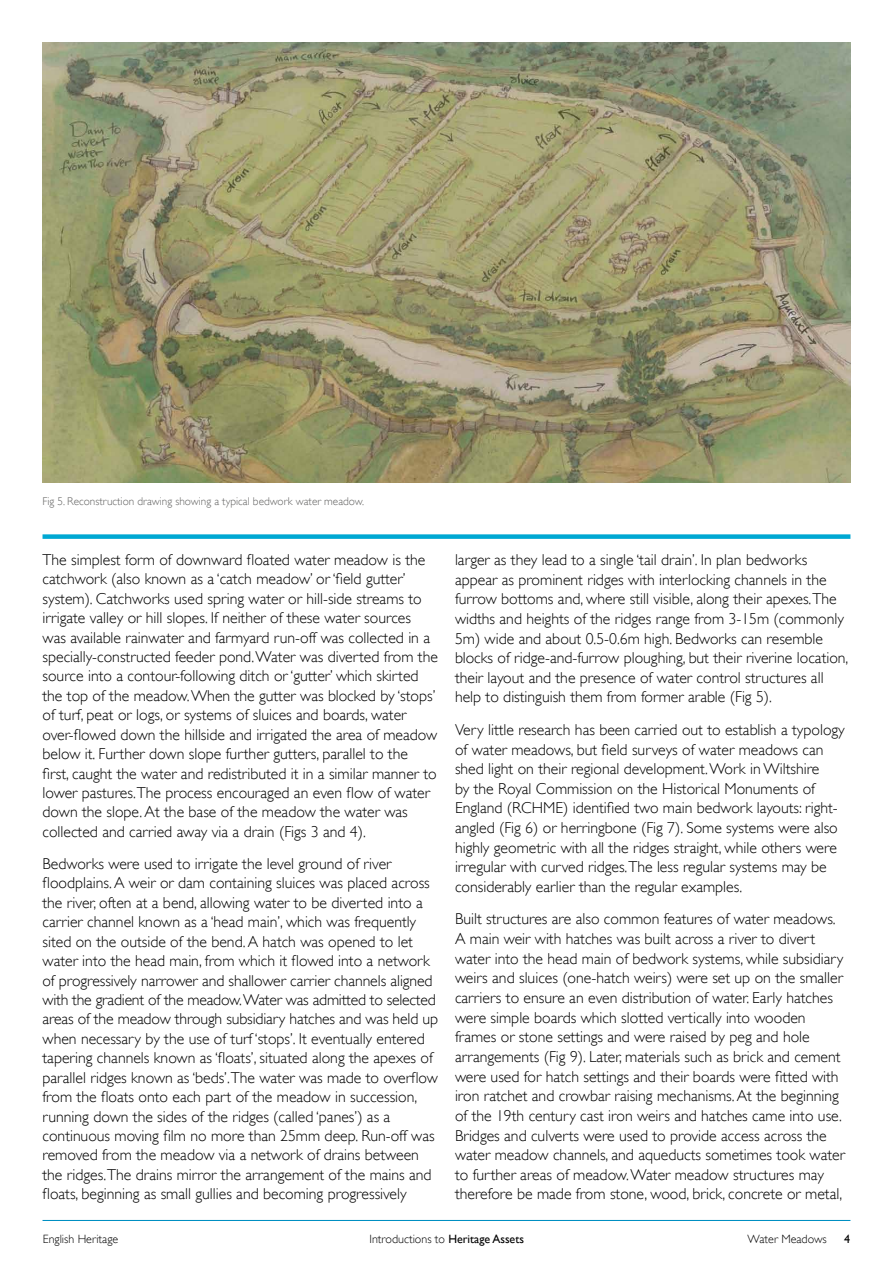
<style>
.page{position:relative;width:893px;height:1263px;background:#fff}
.page>*{position:absolute;margin:0;border:0;box-sizing:border-box;transform-origin:0 0}
.Body_copy{font:300 15.75px/19.4px "Gill Sans";color:#000}
.t1{font:300 12px "Gill Sans";color:#000}
.t2{font:12px "Gill Sans";color:#000}
.Image_Captions{font:300 11.25px "Gill Sans";color:#626261}
.s1{font-weight:400}
</style>
<div class="page">
<img style="left:43px;top:43px;width:807px;height:440px">
<div style="left:43px;top:534px;width:807px;height:5px;background:#00a8d3"></div>
<hr style="left:43px;top:1220px;width:807px;height:1px;background:#008fc2">
<p class="Image_Captions" style="left:43px;top:495px;width:323px">Fig 5. Reconstruction drawing showing a typical bedwork water meadow.</p>
<p class="Body_copy" style="left:43px;top:550px;width:397px">The simplest form of downward floated water meadow is the catchwork (also known as a ‘catch meadow’ or ‘field gutter’ system). Catchworks used spring water or hill-side streams to irrigate valley or hill slopes. If neither of these water sources was available rainwater and farmyard run-off was collected in a specially-constructed feeder pond. Water was diverted from the source into a contour-following ditch or ‘gutter’ which skirted the top of the meadow. When the gutter was blocked by ‘stops’ of turf, peat or logs, or systems of sluices and boards, water over-flowed down the hillside and irrigated the area of meadow below it. Further down slope further gutters, parallel to the first, caught the water and redistributed it in a similar manner to lower pastures.The process encouraged an even flow of water down the slope. At the base of the meadow the water was collected and carried away via a drain (Figs 3 and 4).</p>
<p class="Body_copy" style="left:43px;top:854px;width:397px">Bedworks were used to irrigate the level ground of river floodplains. A weir or dam containing sluices was placed across the river, often at a bend, allowing water to be diverted into a carrier channel known as a ‘head main’, which was frequently sited on the outside of the bend. A hatch was opened to let water into the head main, from which it flowed into a network of progressively narrower and shallower carrier channels aligned with the gradient of the meadow. Water was admitted to selected areas of the meadow through subsidiary hatches and was held up when necessary by the use of turf ‘stops’. It eventually entered tapering channels known as ‘floats’, situated along the apexes of parallel ridges known as ‘beds’.The water was made to overflow from the floats onto each part of the meadow in succession, running down the sides of the ridges (called ‘panes’) as a continuous moving film no more than 25mm deep. Run-off was removed from the meadow via a network of drains between the ridges.The drains mirror the arrangement of the mains and floats, beginning as small gullies and becoming progressively</p>
<p class="Body_copy" style="left:455px;top:550px;width:395px">larger as they lead to a single ‘tail drain’. In plan bedworks appear as prominent ridges with interlocking channels in the furrow bottoms and, where still visible, along their apexes.The widths and heights of the ridges range from 3-15m (commonly 5m) wide and about 0.5-0.6m high. Bedworks can resemble blocks of ridge-and-furrow ploughing, but their riverine location, their layout and the presence of water control structures all help to distinguish them from former arable (Fig 5).</p>
<p class="Body_copy" style="left:455px;top:720px;width:391px">Very little research has been carried out to establish a typology of water meadows, but field surveys of water meadows can shed light on their regional development. Work in Wiltshire<br>by the Royal Commission on the Historical Monuments of England (RCHME) identified two main bedwork layouts: right&shy;angled (Fig 6) or herringbone (Fig 7). Some systems were also highly geometric with all the ridges straight, while others were irregular with curved ridges.The less regular systems may be considerably earlier than the regular examples.</p>
<p class="Body_copy" style="left:455px;top:909px;width:391px">Built structures are also common features of water meadows.<br>A main weir with hatches was built across a river to divert water into the head main of bedwork systems, while subsidiary weirs and sluices (one-hatch weirs) were set up on the smaller carriers to ensure an even distribution of water. Early hatches were simple boards which slotted vertically into wooden frames or stone settings and were raised by peg and hole arrangements (Fig 9). Later, materials such as brick and cement were used for hatch settings and their boards were fitted with iron ratchet and crowbar raising mechanisms. At the beginning of the 19th century cast iron weirs and hatches came into use.<br>Bridges and culverts were used to provide access across the water meadow channels, and aqueducts sometimes took water to further areas of meadow. Water meadow structures may therefore be made from stone, wood, brick, concrete or metal,</p>
<p class="t1" style="left:43px;top:1231px;width:77px">English Heritage</p>
<p class="t1" style="left:370px;top:1231px;width:156px">Introductions to <span class="s1">Heritage Assets</span></p>
<p class="t1" style="left:748px;top:1231px;width:81px">Water Meadows</p>
<p class="t2" style="left:844px;top:1231px;width:7px">4</p>
</div>
